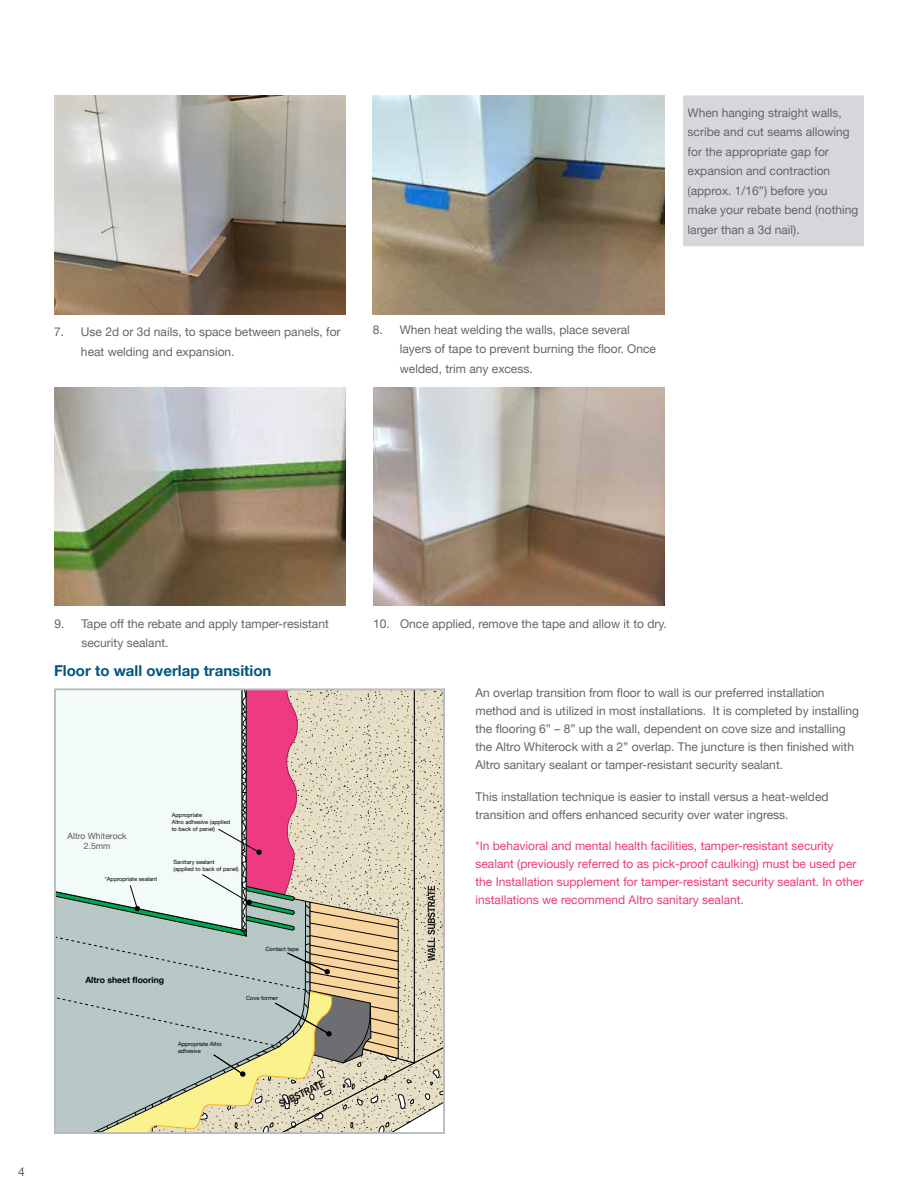
<style>
.page{position:relative;width:918px;height:1188px;background:#fff}
.page>*{position:absolute;margin:0;border:0;box-sizing:border-box;transform-origin:0 0}
.t1{font:700 15px "Helvetica Neue LT Pro";color:#005581}
.t2{font:12px/19.5px "Helvetica Neue LT Pro";color:#636466}
.t3{font:12px/18px "Helvetica Neue LT Pro";color:#ee3780}
.t4{font:12px "Helvetica Neue LT Pro";color:#58595b}
.t5{font:8.7px/10.4px "Helvetica Neue LT Pro";color:#595a5c;text-align:center}
.t6{font:700 8.7px "Helvetica Neue LT Pro";color:#010101}
.t7{font:5.7px/6.9px "Helvetica Neue LT Pro";color:#010101}
</style>
<div class="page">
<img style="left:54px;top:95px;width:292px;height:219px">
<img style="left:373px;top:95px;width:291px;height:219px">
<img style="left:373px;top:387px;width:292px;height:219px">
<img style="left:54px;top:387px;width:292px;height:219px">
<div style="left:685px;top:98px;width:177px;height:146px;background:#d6d7db"></div>
<div style="left:683px;top:95px;width:181px;height:151px;border:4px solid #d6d7db"></div>
<svg style="left:57px;top:691px;width:385px;height:440px"></svg>
<div style="left:54px;top:688px;width:391px;height:446px;border:2px solid #b9b9bf"></div>
<p class="t2" style="left:688px;top:102px;width:172px">When hanging straight walls, scribe and cut seams allowing for the appropriate gap for expansion and contraction (approx. 1/16”) before you make your rebate bend (nothing larger than a 3d nail).</p>
<p class="t2" style="left:81px;top:322px;width:261px;text-indent:-27px">7. Use 2d or 3d nails, to space between panels, for heat welding and expansion.</p>
<p class="t2" style="left:400px;top:319px;width:258px;text-indent:-27px">8. When heat welding the walls, place several layers of tape to prevent burning the floor. Once welded, trim any excess.</p>
<p class="t2" style="left:81px;top:614px;width:249px;text-indent:-27px">9. Tape off the rebate and apply tamper-resistant security sealant.</p>
<p class="t2" style="left:373px;top:614px;width:295px">10. Once applied, remove the tape and allow it to dry.</p>
<p class="t1" style="left:54px;top:661px;width:219px">Floor to wall overlap transition</p>
<p class="t5" style="left:68px;top:830px;width:61px">Altro Whiterock<br>2.5mm</p>
<p class="t7" style="left:105px;top:876px;width:54px">*Appropriate sealant</p>
<p class="t7" style="left:172px;top:812px;width:60px">Appropriate<br>Altro adhesive (applied to back of panel)</p>
<p class="t7" style="left:174px;top:859px;width:67px">Sanitary sealant<br>(applied to back of panel)</p>
<p class="t6" style="left:85px;top:974px;width:80px">Altro sheet flooring</p>
<p class="t7" style="left:178px;top:1041px;width:45px">Appropriate Altro adhesive</p>
<p class="t7" style="left:265px;top:945px;width:35px">Contact tape</p>
<p class="t7" style="left:246px;top:995px;width:33px">Cove former</p>
<p class="t2" style="left:476px;top:683px;width:385px;line-height:18px">An overlap transition from floor to wall is our preferred installation method and is utilized in most installations. It is completed by installing the flooring 6” – 8” up the wall, dependent on cove size and installing the Altro Whiterock with a 2” overlap. The juncture is then finished with Altro sanitary sealant or tamper-resistant security sealant.</p>
<p class="t2" style="left:476px;top:787px;width:355px;line-height:18px">This installation technique is easier to install versus a heat-welded transition and offers enhanced security over water ingress.</p>
<p class="t3" style="left:476px;top:836px;width:389px">*In behavioral and mental health facilities, tamper-resistant security sealant (previously referred to as pick-proof caulking) must be used per the Installation supplement for tamper-resistant security sealant. In other installations we recommend Altro sanitary sealant.</p>
<p class="t4" style="left:18px;top:1164px;width:8px">4</p>
</div>
